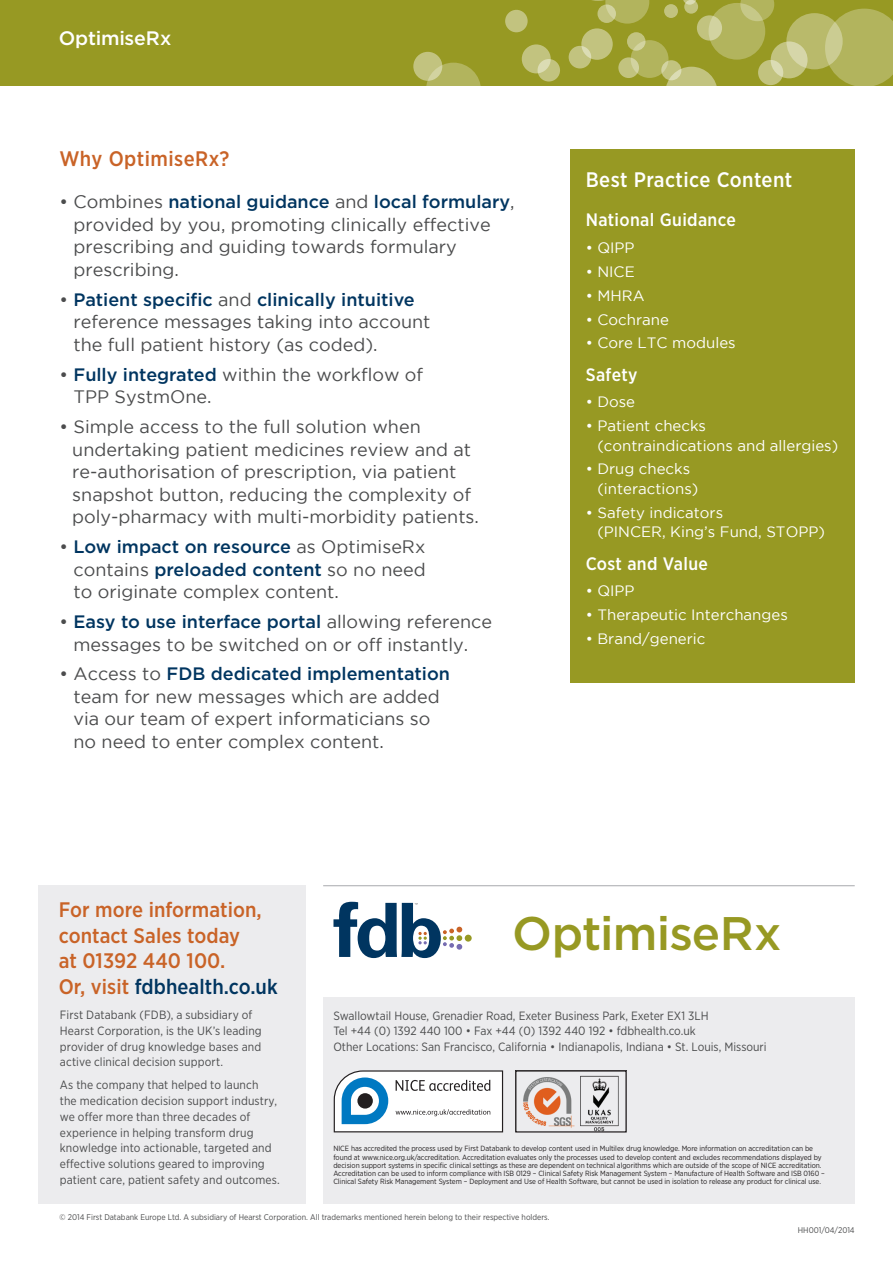
<style>
.page{position:relative;width:893px;height:1263px;background:#fff}
.page>*{position:absolute;margin:0;border:0;box-sizing:border-box;transform-origin:0 0}
.t1{font:500 47.1px "Gotham";letter-spacing:-.02em;color:#979923}
.t2{font:500 21px/25.5px "Gotham Narrow";letter-spacing:.005em;color:#c96327}
.t3{font:500 21px "Gotham Narrow";letter-spacing:.02em;color:#fff}
.t4{font:500 19.5px "Gotham";letter-spacing:-.01em;color:#fff}
.t5{font:18px/22.5px "Gotham";color:#4b4c4d}
.t6{font:500 18px "Gotham Narrow";letter-spacing:.02em;color:#fff}
.t7{font:15px/19.5px "Gotham";color:#fff}
.t8{font:12px/15.8px "Gotham Narrow";letter-spacing:.005em;color:#4b4c4d}
.t9{font:8.25px "Gotham Narrow";color:#4b4c4d}
.t10{font:7.5px/8.2px "Gotham Narrow";letter-spacing:-.005em;color:#231f20}
.s1{font-weight:500;color:#003560}
.s2{color:#003560}
</style>
<div class="page">
<div style="left:570px;top:149px;width:285px;height:533px;background:#979923"></div>
<div style="left:0;top:0;width:893px;height:85px;background:#979923"></div>
<svg style="left:825px;top:9px;width:68px;height:77px;background:#aeb054"></svg>
<svg style="left:426px;top:63px;width:55px;height:55px"></svg>
<svg style="left:786px;top:13px;width:57px;height:56px;background:#bcbd73"></svg>
<svg style="left:771px;top:41px;width:37px;height:37px"></svg>
<div style="left:709px;top:3px;width:56px;height:57px;background:#b2b45d;border-radius:50%"></div>
<svg style="left:740px;top:0;width:34px;height:21px"></svg>
<svg style="left:592px;top:0;width:57px;height:24px"></svg>
<svg style="left:758px;top:60px;width:25px;height:25px"></svg>
<svg style="left:661px;top:60px;width:20px;height:20px"></svg>
<svg style="left:697px;top:15px;width:25px;height:26px"></svg>
<div style="left:684px;top:0;width:14px;height:14px;background:#c2c37f;border-radius:50%"></div>
<svg style="left:683px;top:0;width:14px;height:5px"></svg>
<div style="left:664px;top:4px;width:14px;height:14px;background:#c2c37f;border-radius:50%"></div>
<svg style="left:665px;top:67px;width:53px;height:52px"></svg>
<div style="left:631px;top:40px;width:37px;height:38px;background:#b2b45d;border-radius:50%"></div>
<svg style="left:618px;top:57px;width:21px;height:21px"></svg>
<svg style="left:627px;top:32px;width:18px;height:19px"></svg>
<svg style="left:597px;top:4px;width:19px;height:19px"></svg>
<div style="left:538px;top:59px;width:22px;height:23px;background:#c2c37f;border-radius:50%"></div>
<div style="left:505px;top:10px;width:23px;height:22px;background:#c2c37f;border-radius:50%"></div>
<svg style="left:522px;top:44px;width:29px;height:29px"></svg>
<svg style="left:413px;top:52px;width:29px;height:29px"></svg>
<div style="left:581px;top:28px;width:32px;height:32px;background:#c2c37f;border-radius:50%"></div>
<svg style="left:569px;top:46px;width:22px;height:22px"></svg>
<div style="left:323px;top:997px;width:532px;height:206px;background:#ececee"></div>
<hr style="left:323px;top:885px;width:532px;height:1px;background:#a8a9ad">
<div style="left:465px;top:935px;width:7px;height:7px;background:#979923;border-radius:50%"></div>
<svg style="left:333px;top:902px;width:129px;height:56px"></svg>
<div style="left:38px;top:885px;width:268px;height:318px;background:#ececee"></div>
<svg style="left:334px;top:1070px;width:169px;height:62px;background:#cbd8e0"></svg>
<img style="left:523px;top:1075px;width:96px;height:55px">
<div style="left:515px;top:1070px;width:112px;height:62px;border:1px solid #231f20"></div>
<p class="t4" style="left:59px;top:27px;width:114px">OptimiseRx</p>
<p class="t2" style="left:60px;top:145px;width:171px">Why OptimiseRx?</p>
<p class="t5" style="left:74px;top:190px;width:443px;text-indent:-14px">• Combines <span class="s1">national guidance</span> and <span class="s1">local formulary</span>, provided by you, promoting clinically effective prescribing and guiding towards formulary prescribing.</p>
<p class="t5" style="left:74px;top:288px;width:358px;text-indent:-14px">• <span class="s1">Patient specific</span> and <span class="s1">clinically intuitive </span>reference messages taking into account the full patient history (as coded).</p>
<p class="t5" style="left:74px;top:363px;width:351px;text-indent:-14px">• <span class="s1">Fully integrated</span> within the workflow of<br>TPP SystmOne.</p>
<p class="t5" style="left:72px;top:415px;width:408px;text-indent:-13px">• Simple access to the full solution when undertaking patient medicines review and at re-authorisation of prescription, via patient snapshot button, reducing the complexity of poly-pharmacy with multi-morbidity patients.</p>
<p class="t5" style="left:74px;top:535px;width:354px;text-align:justify;text-indent:-14px">• <span class="s1">Low impact on resource</span> as OptimiseRx contains <span class="s1">preloaded content</span> so no need to originate complex content.</p>
<p class="t5" style="left:60px;top:610px;width:434px;text-align:center">• <span class="s1">Easy to use interface portal</span> allowing reference messages to be switched on or off instantly.</p>
<p class="t5" style="left:74px;top:662px;width:378px;text-indent:-14px">• Access to <span class="s1">FDB dedicated implementation </span>team for new messages which are added via our team of expert informaticians so no need to enter complex content.</p>
<p class="t3" style="left:586px;top:166px;width:208px">Best Practice Content</p>
<p class="t6" style="left:586px;top:209px;width:152px">National Guidance</p>
<p class="t7" style="left:586px;top:238px;width:50px">• QIPP</p>
<p class="t7" style="left:586px;top:262px;width:51px">• NICE</p>
<p class="t7" style="left:586px;top:285px;width:60px">• MHRA</p>
<p class="t7" style="left:586px;top:309px;width:85px">• Cochrane</p>
<p class="t7" style="left:586px;top:333px;width:151px">• Core LTC modules</p>
<p class="t6" style="left:586px;top:363px;width:53px">Safety</p>
<p class="t7" style="left:586px;top:392px;width:51px">• Dose</p>
<p class="t7" style="left:597px;top:416px;width:242px;text-indent:-12px">• Patient checks (contraindications and allergies)</p>
<p class="t7" style="left:597px;top:459px;width:102px;text-indent:-12px">• Drug checks (interactions)</p>
<p class="t7" style="left:597px;top:502px;width:229px;text-indent:-12px">• Safety indicators<br>(PINCER, King’s Fund, STOPP)</p>
<p class="t6" style="left:586px;top:552px;width:124px">Cost and Value</p>
<p class="t7" style="left:586px;top:581px;width:50px">• QIPP</p>
<p class="t7" style="left:586px;top:605px;width:204px">• Therapeutic Interchanges</p>
<p class="t7" style="left:586px;top:629px;width:121px">• Brand/generic</p>
<p class="t2" style="left:59px;top:897px;width:220px">For more information, contact Sales today<br>at 01392 440 100.<br>Or, visit <span class="s2">fdbhealth.co.uk</span></p>
<p class="t8" style="left:60px;top:1007px;width:203px">First Databank (FDB), a subsidiary of Hearst Corporation, is the UK’s leading provider of drug knowledge bases and active clinical decision support.</p>
<p class="t8" style="left:60px;top:1077px;width:222px">As the company that helped to launch<br>the medication decision support industry, we offer more than three decades of experience in helping transform drug knowledge into actionable, targeted and effective solutions geared to improving patient care, patient safety and outcomes.</p>
<h1 class="t1" style="left:512px;top:907px;width:271px">OptimiseRx</h1>
<p class="t8" style="left:333px;top:1007px;width:435px">Swallowtail House, Grenadier Road, Exeter Business Park, Exeter EX1 3LH<br>Tel +44 (0) 1392 440 100 • Fax +44 (0) 1392 440 192 • fdbhealth.co.uk<br>Other Locations: San Francisco, California • Indianapolis, Indiana • St. Louis, Missouri</p>
<p class="t10" style="left:333px;top:1144px;width:493px">NICE has accredited the process used by First Databank to develop content used in Multilex drug knowledge. More information on accreditation can be found at www.nice.org.uk/accreditation. Accreditation evaluates only the processes used to develop content and excludes recommendations displayed by decision support systems in specific clinical settings as these are dependent on technical algorithms which are outside of the scope of NICE accreditation.<br>Accreditation can be used to inform compliance with ISB 0129 – Clinical Safety Risk Management System – Manufacture of Health Software and ISB 0160 – Clinical Safety Risk Management System – Deployment and Use of Health Software, but cannot be used in isolation to release any product for clinical use.</p>
<p class="t9" style="left:60px;top:1212px;width:492px">© 2014 First Databank Europe Ltd. A subsidiary of Hearst Corporation. All trademarks mentioned herein belong to their respective holders.</p>
<p class="t9" style="left:798px;top:1225px;width:58px">HH001/04/2014</p>
</div>
